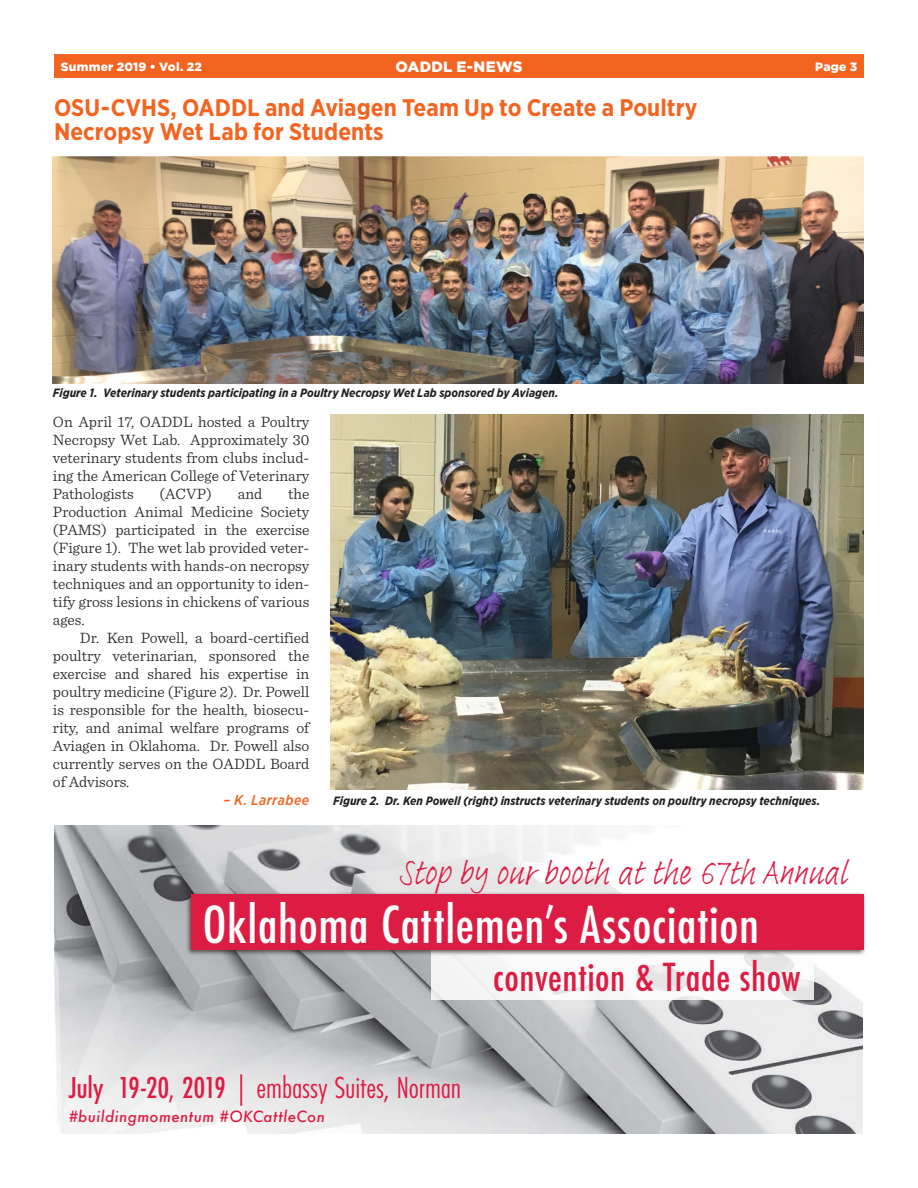
<style>
.page{position:relative;width:918px;height:1188px;background:#fff}
.page>*{position:absolute;margin:0;border:0;box-sizing:border-box;transform-origin:0 0}
.Attribution{font:500 condensed 49.5px "Futura";letter-spacing:.015em;color:#fff}
.Attribution-2{font:500 condensed 37.5px "Futura";letter-spacing:.015em;color:#dd1c43}
.Attribution-3{font:34.5px "Adobe Handwriting Frank";letter-spacing:.015em;color:#dd1c43}
.Attribution-4{font:31.5px "Futura PT Cond";letter-spacing:-.005em;color:#dd1c43}
.Headlines{font:700 24px/24px "Gotham Narrow";color:#f36421}
.t1{font:300 15.75px/18px "Sentinel";color:#231f20;text-align:justify}
.Attribution-5{font:italic 500 15px "Futura";letter-spacing:.025em;color:#dd1c43}
.Page_Number_and_Date{font:900 15px "Gotham";letter-spacing:.015em;color:#fff}
.Attribution-6{font:italic 500 14.25px "Gotham Narrow";letter-spacing:.03em;color:#f36421}
.Captions{font:italic 700 12px "Gotham Narrow";color:#231f20}
.Page_Number_and_Date-2{font:900 12px "Gotham";letter-spacing:.025em;color:#fff}
.s1{font-weight:500}
</style>
<div class="page">
<div style="left:54px;top:54px;width:810px;height:24px;background:#f36421"></div>
<img style="left:331px;top:415px;width:533px;height:375px">
<img style="left:53px;top:157px;width:811px;height:227px">
<img style="left:54px;top:826px;width:809px;height:308px">
<div style="left:431px;top:943px;width:382px;height:57px;background:#fff"></div>
<div style="left:185px;top:891px;width:682px;height:65px;background:#231f20;opacity:.75"></div>
<div style="left:192px;top:895px;width:672px;height:55px;background:#dd1c43"></div>
<p class="Page_Number_and_Date-2" style="left:61px;top:59px;width:143px">Summer 2019 • Vol. 22</p>
<p class="Page_Number_and_Date" style="left:396px;top:56px;width:128px">OADDL E-NEWS</p>
<p class="Page_Number_and_Date-2" style="left:815px;top:58px;width:44px">Page 3</p>
<p class="Headlines" style="left:54px;top:95px;width:645px">OSU-CVHS, OADDL and Aviagen Team Up to Create a Poultry<br>Necropsy Wet Lab for Students</p>
<p class="Captions" style="left:53px;top:385px;width:507px">Figure 1. Veterinary students participating in a Poultry Necropsy Wet Lab sponsored by Aviagen.</p>
<p class="t1" style="left:53px;top:412px;width:258px">On April 17, OADDL hosted a Poultry Necropsy Wet Lab. Approximately 30 veterinary students from clubs includ&shy;ing the American College of Veterinary Pathologists</p>
<p class="t1" style="left:160px;top:484px;width:54px">(ACVP)</p>
<p class="t1" style="left:238px;top:484px;width:26px">and</p>
<p class="t1" style="left:53px;top:484px;width:258px;text-indent:235px">the Production Animal Medicine Society (PAMS) participated in the exercise (Figure 1). The wet lab provided veter&shy;inary students with hands-on necropsy techniques and an opportunity to iden&shy;tify gross lesions in chickens of various ages.</p>
<p class="t1" style="left:53px;top:628px;width:258px;text-indent:27px">Dr. Ken Powell, a board-certified poultry veterinarian, sponsored the exercise and shared his expertise in poultry medicine (Figure 2). Dr. Powell is responsible for the health, biosecu&shy;rity, and animal welfare programs of Aviagen in Oklahoma. Dr. Powell also currently serves on the OADDL Board of Advisors.</p>
<p class="Attribution-6" style="left:223px;top:791px;width:88px">– K. Larrabee</p>
<p class="Captions" style="left:333px;top:793px;width:489px">Figure 2. Dr. Ken Powell (right) instructs veterinary students on poultry necropsy techniques.</p>
<p class="Attribution-3" style="left:399px;top:849px;width:449px">Stop by our booth at the 67th Annual</p>
<p class="Attribution" style="left:203px;top:893px;width:558px">Oklahoma Cattlemen’s Association</p>
<p class="Attribution-2" style="left:493px;top:953px;width:309px">convention &amp; Trade show</p>
<p class="Attribution-4" style="left:69px;top:1069px;width:394px"><span class="s1">July 19-20, 2019</span> | embassy Suites, Norman</p>
<p class="Attribution-5" style="left:69px;top:1106px;width:258px">#buildingmomentum #OKCattleCon</p>
</div>
